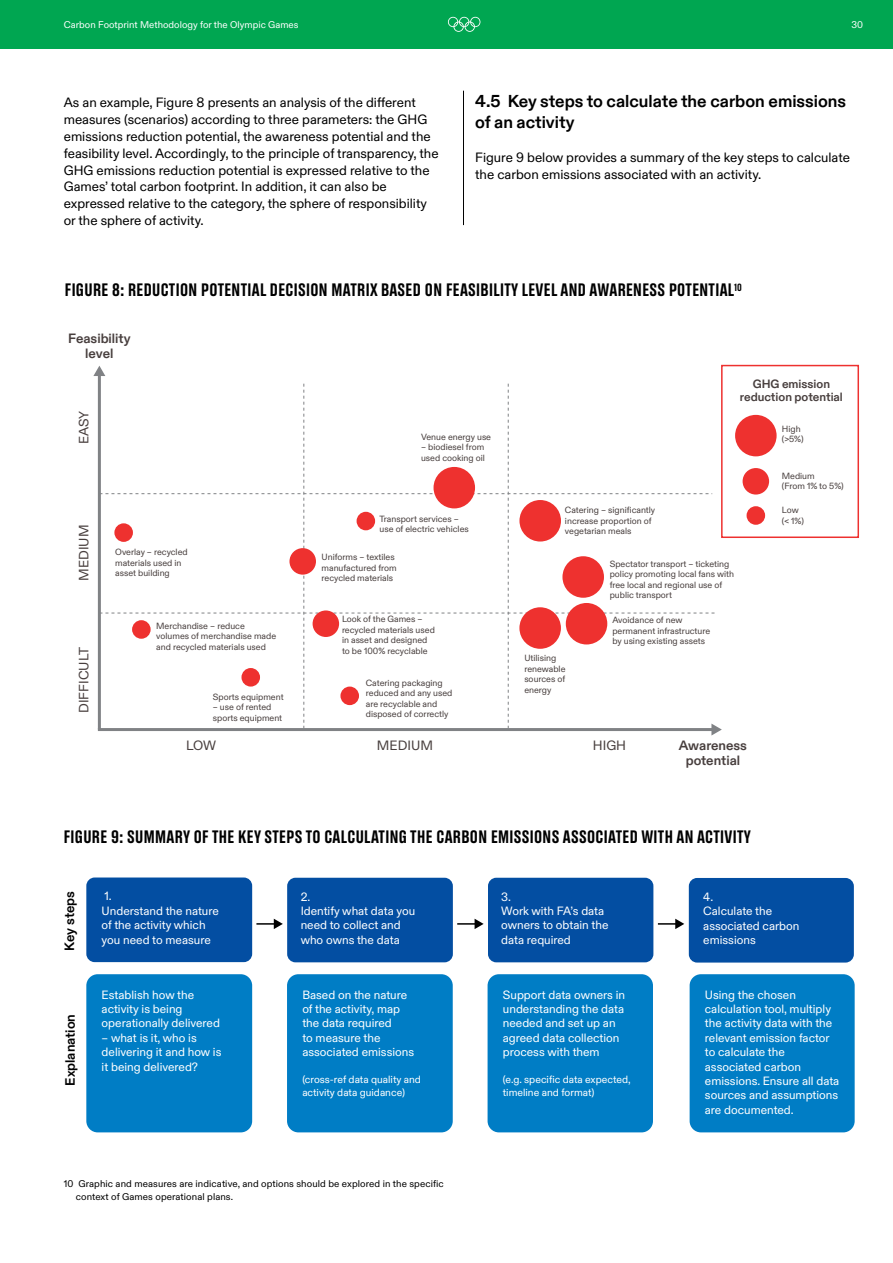
<style>
.page{position:relative;width:893px;height:1263px;background:#fff}
.page>*{position:absolute;margin:0;border:0;box-sizing:border-box;transform-origin:0 0}
.t1{font:18px "Olympic Headline";letter-spacing:.02em;color:#000}
.t2{font:700 17.25px/21px "Olympic Sans";color:#000}
.t3{font:13.5px/16.8px "Olympic Sans";color:#000}
.t4{font:700 13.5px/15px "Olympic Sans";color:#483f3e;text-align:center}
.t5{font:13.5px "Olympic Sans";color:#483f3e}
.t6{font:700 13.5px "Olympic Sans";color:#000}
.t7{font:12px/14.4px "Olympic Sans";color:#fff}
.t8{font:700 12px/13.5px "Olympic Sans";color:#483f3e;text-align:center}
.t9{font:10.5px/12.6px "Olympic Sans";color:#fff}
.t10{font:9.75px/12.6px "Olympic Sans";letter-spacing:.01em;color:#000}
.t11{font:9.75px "Olympic Sans";letter-spacing:.005em;color:#fff}
.t12{font:9px/10.5px "Olympic Sans";color:#483f3e}
</style>
<div class="page">
<div style="left:86px;top:877px;width:166px;height:85px;background:#034ea2;border-radius:8px"></div>
<div style="left:86px;top:974px;width:166px;height:158px;background:#007dc5;border-radius:11px"></div>
<div style="left:287px;top:974px;width:166px;height:158px;background:#007dc5;border-radius:11px"></div>
<div style="left:488px;top:974px;width:165px;height:158px;background:#007dc5;border-radius:11px"></div>
<div style="left:690px;top:974px;width:165px;height:158px;background:#007dc5;border-radius:11px"></div>
<div style="left:287px;top:878px;width:166px;height:84px;background:#034ea2;border-radius:8px"></div>
<div style="left:488px;top:878px;width:165px;height:84px;background:#034ea2;border-radius:8px"></div>
<div style="left:689px;top:878px;width:165px;height:84px;background:#034ea2;border-radius:8px"></div>
<svg style="left:256px;top:919px;width:27px;height:10px"></svg>
<svg style="left:457px;top:919px;width:27px;height:10px"></svg>
<svg style="left:658px;top:919px;width:26px;height:10px"></svg>
<hr style="left:98px;top:728px;width:615px;height:3px;background:#808285">
<hr style="left:98px;top:374px;width:3px;height:355px;background:#808285">
<svg style="left:93px;top:366px;width:12px;height:10px"></svg>
<svg style="left:100px;top:384px;width:622px;height:351px"></svg>
<div style="left:519px;top:500px;width:42px;height:41px;background:#ee312f;border-radius:50%"></div>
<div style="left:434px;top:467px;width:41px;height:41px;background:#ee312f;border-radius:50%"></div>
<div style="left:562px;top:556px;width:42px;height:42px;background:#ee312f;border-radius:50%"></div>
<div style="left:519px;top:607px;width:42px;height:42px;background:#ee312f;border-radius:50%"></div>
<div style="left:566px;top:603px;width:41px;height:41px;background:#ee312f;border-radius:50%"></div>
<div style="left:289px;top:548px;width:27px;height:27px;background:#ee312f;border-radius:50%"></div>
<div style="left:313px;top:610px;width:26px;height:27px;background:#ee312f;border-radius:50%"></div>
<div style="left:114px;top:523px;width:19px;height:19px;background:#ee312f;border-radius:50%"></div>
<div style="left:132px;top:620px;width:19px;height:19px;background:#ee312f;border-radius:50%"></div>
<div style="left:241px;top:668px;width:19px;height:18px;background:#ee312f;border-radius:50%"></div>
<div style="left:340px;top:686px;width:19px;height:19px;background:#ee312f;border-radius:50%"></div>
<div style="left:357px;top:512px;width:18px;height:18px;background:#ee312f;border-radius:50%"></div>
<div style="left:735px;top:415px;width:42px;height:41px;background:#ee312f;border-radius:50%"></div>
<div style="left:743px;top:468px;width:26px;height:26px;background:#ee312f;border-radius:50%"></div>
<div style="left:747px;top:506px;width:18px;height:19px;background:#ee312f;border-radius:50%"></div>
<div style="left:721px;top:365px;width:138px;height:173px;border:2px solid #ee312f"></div>
<hr style="left:463px;top:91px;width:1px;height:134px;background:#000">
<div style="left:0;top:0;width:893px;height:49px;background:#00a651"></div>
<svg style="left:448px;top:17px;width:32px;height:15px"></svg>
<p class="t11" style="left:64px;top:17px;width:236px">Carbon Footprint Methodology for the Olympic Games</p>
<p class="t11" style="left:851px;top:17px;width:13px">30</p>
<p class="t3" style="left:64px;top:93px;width:376px">As an example, Figure 8 presents an analysis of the different measures (scenarios) according to three parameters: the GHG emissions reduction potential, the awareness potential and the feasibility level. Accordingly, to the principle of transparency, the GHG emissions reduction potential is expressed relative to the Games’ total carbon footprint. In addition, it can also be expressed relative to the category, the sphere of responsibility or the sphere of activity.</p>
<h2 class="t2" style="left:475px;top:90px;width:372px">4.5 Key steps to calculate the carbon emissions of an activity</h2>
<h3 class="t3" style="left:475px;top:148px;width:376px">Figure 9 below provides a summary of the key steps to calculate the carbon emissions associated with an activity.</h3>
<h1 class="t1" style="left:65px;top:280px;width:679px">FIGURE 8: REDUCTION POTENTIAL DECISION MATRIX BASED ON FEASIBILITY LEVEL AND AWARENESS POTENTIAL<sup>10</sup></h1>
<h3 class="t4" style="left:68px;top:330px;width:64px">Feasibility level</h3>
<h3 class="t8" style="left:740px;top:376px;width:105px">GHG emission reduction potential</h3>
<h3 class="t5" style="left:73px;top:444px;width:35px;rotate:-90deg">EASY</h3>
<h3 class="t5" style="left:73px;top:581px;width:58px;rotate:-90deg">MEDIUM</h3>
<h3 class="t5" style="left:73px;top:713px;width:67px;rotate:-90deg">DIFFICULT</h3>
<p class="t12" style="left:421px;top:431px;width:72px">Venue energy use</p>
<p class="t12" style="left:421px;top:441px;width:65px">– biodiesel from used cooking oil</p>
<p class="t12" style="left:380px;top:512px;width:91px">Transport services – use of electric vehicles</p>
<p class="t12" style="left:565px;top:504px;width:92px">Catering – significantly increase proportion of vegetarian meals</p>
<p class="t12" style="left:610px;top:558px;width:126px">Spectator transport – ticketing policy promoting local fans with free local and regional use of public transport</p>
<p class="t12" style="left:612px;top:614px;width:99px">Avoidance of new permanent infrastructure by using existing assets</p>
<p class="t12" style="left:524px;top:652px;width:43px">Utilising renewable sources of energy</p>
<p class="t12" style="left:115px;top:546px;width:74px">Overlay – recycled materials used in asset building</p>
<p class="t12" style="left:322px;top:551px;width:77px">Uniforms – textiles manufactured from recycled materials</p>
<p class="t12" style="left:342px;top:613px;width:94px">Look of the Games – recycled materials used in asset and designed to be 100% recyclable</p>
<p class="t12" style="left:366px;top:677px;width:88px">Catering packaging reduced and any used are recyclable and disposed of correctly</p>
<p class="t12" style="left:156px;top:620px;width:121px">Merchandise – reduce volumes of merchandise made and recycled materials used</p>
<p class="t12" style="left:213px;top:691px;width:72px">Sports equipment</p>
<p class="t12" style="left:213px;top:701px;width:71px">– use of rented sports equipment</p>
<h3 class="t5" style="left:186px;top:734px;width:31px">LOW</h3>
<h3 class="t5" style="left:377px;top:734px;width:58px">MEDIUM</h3>
<h3 class="t5" style="left:593px;top:734px;width:35px">HIGH</h3>
<h3 class="t4" style="left:679px;top:737px;width:70px">Awareness potential</h3>
<h1 class="t1" style="left:64px;top:826px;width:689px">FIGURE 9: SUMMARY OF THE KEY STEPS TO CALCULATING THE CARBON EMISSIONS ASSOCIATED WITH AN ACTIVITY</h1>
<p class="t12" style="left:782px;top:423px;width:23px">High (&gt;5%)</p>
<p class="t12" style="left:782px;top:469px;width:63px">Medium<br>(From 1% to 5%)</p>
<p class="t12" style="left:782px;top:504px;width:24px">Low (&lt; 1%)</p>
<h3 class="t6" style="left:59px;top:950px;width:61px;rotate:-90deg">Key steps</h3>
<h3 class="t6" style="left:60px;top:1086px;width:73px;rotate:-90deg">Explanation</h3>
<h3 class="t7" style="left:102px;top:888px;width:119px">1.<br>Understand the nature of the activity which you need to measure</h3>
<h3 class="t7" style="left:102px;top:986px;width:120px">Establish how the activity is being operationally delivered</h3>
<h3 class="t7" style="left:102px;top:1030px;width:121px">– what is it, who is delivering it and how is it being delivered?</h3>
<h3 class="t7" style="left:301px;top:888px;width:116px">2.<br>Identify what data you need to collect and who owns the data</h3>
<h3 class="t7" style="left:501px;top:888px;width:109px">3.<br>Work with FA’s data owners to obtain the data required</h3>
<h3 class="t7" style="left:703px;top:889px;width:98px">4.<br>Calculate the associated carbon emissions</h3>
<h3 class="t7" style="left:302px;top:986px;width:113px">Based on the nature of the activity, map the data required<br>to measure the associated emissions</h3>
<p class="t9" style="left:302px;top:1073px;width:120px">(cross-ref data quality and activity data guidance)</p>
<h3 class="t7" style="left:503px;top:986px;width:124px">Support data owners in understanding the data needed and set up an agreed data collection process with them</h3>
<p class="t9" style="left:503px;top:1073px;width:129px">(e.g. specific data expected, timeline and format)</p>
<h3 class="t7" style="left:705px;top:986px;width:136px">Using the chosen calculation tool, multiply the activity data with the relevant emission factor to calculate the associated carbon emissions. Ensure all data sources and assumptions are documented.</h3>
<p class="t10" style="left:76px;top:1177px;width:370px;text-indent:-12px">10 Graphic and measures are indicative, and options should be explored in the specific context of Games operational plans.</p>
</div>
